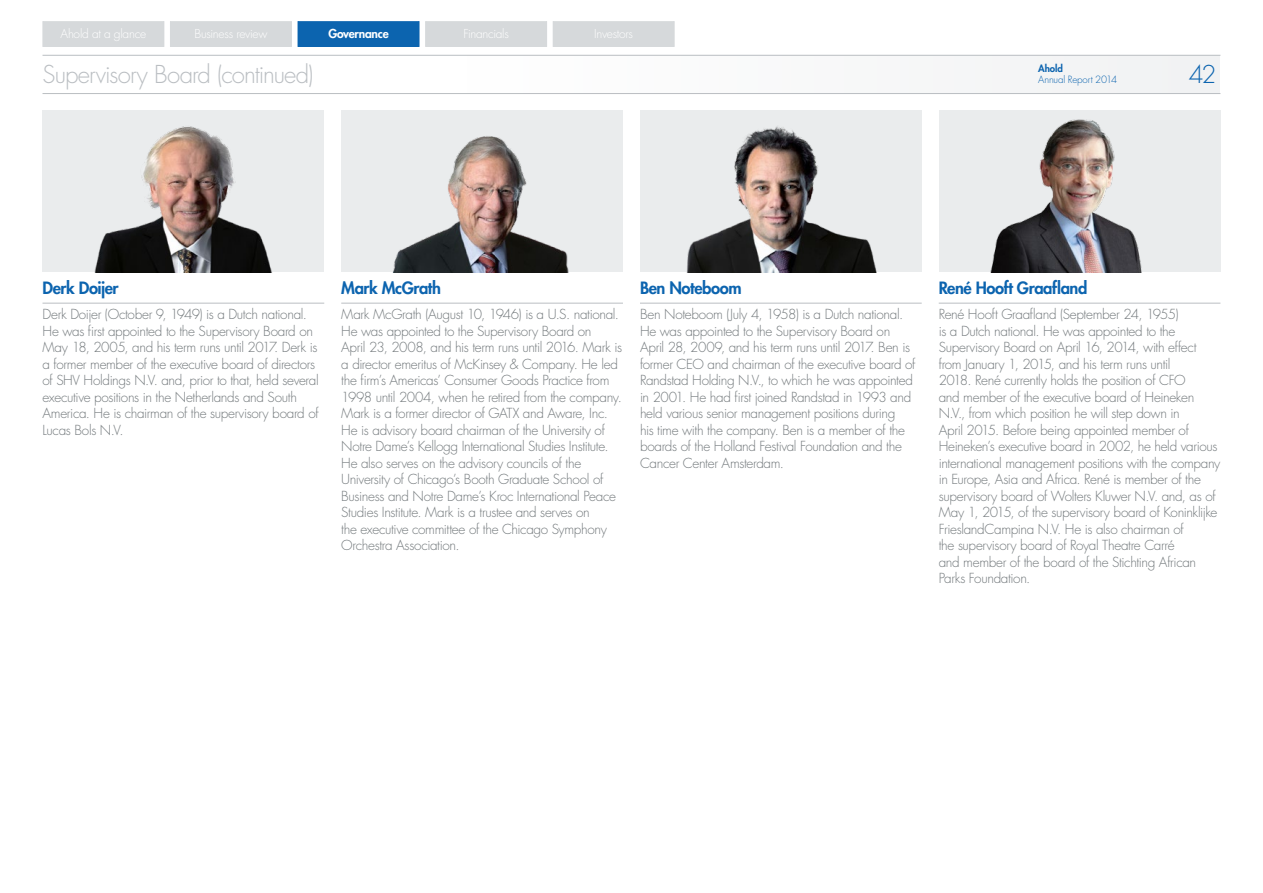
<style>
.page{position:relative;width:1263px;height:893px;background:#fff}
.page>*{position:absolute;margin:0;border:0;box-sizing:border-box;transform-origin:0 0}
.t1{font:300 24px "Futura Std";letter-spacing:-.035em;color:#babec2}
.t2{font:300 24px "Futura Std";color:#0c64af}
.t3{font:800 16.5px "Futura Std";letter-spacing:-.025em;color:#0c64af}
.t4{font:300 13.5px/16.5px "Futura Std";letter-spacing:-.025em;color:#73797c}
.t5{font:300 12px "Futura Std";letter-spacing:-.025em;color:#fff}
.t6{font:800 12px "Futura Std";letter-spacing:-.02em;color:#fff}
.t7{font:300 9.75px "Futura Std";letter-spacing:-.02em;color:#0c64af}
.t8{font:800 9.75px "Futura Std";letter-spacing:-.01em;color:#0c64af}
</style>
<div class="page">
<div style="left:463px;top:55px;width:757px;height:39px;background:#f8f8f9"></div>
<div style="left:170px;top:22px;width:121px;height:24px;background:#d6d9db"></div>
<div style="left:170px;top:21px;width:122px;height:26px;border:1px solid #d6d9db"></div>
<div style="left:426px;top:22px;width:121px;height:24px;background:#d6d9db"></div>
<div style="left:425px;top:21px;width:122px;height:26px;border:1px solid #d6d9db"></div>
<div style="left:553px;top:22px;width:121px;height:24px;background:#d6d9db"></div>
<div style="left:553px;top:21px;width:121px;height:26px;border:1px solid #d6d9db"></div>
<hr style="left:43px;top:55px;width:1177px;height:1px;background:#babec2">
<hr style="left:43px;top:93px;width:1177px;height:1px;background:#babec2">
<div style="left:298px;top:22px;width:121px;height:24px;background:#0c64af"></div>
<div style="left:298px;top:21px;width:121px;height:26px;border:1px solid #0c64af"></div>
<div style="left:43px;top:22px;width:121px;height:24px;background:#d6d9db"></div>
<div style="left:43px;top:21px;width:121px;height:26px;border:1px solid #d6d9db"></div>
<hr style="left:43px;top:303px;width:281px;height:1px;background:#babec2">
<hr style="left:341px;top:303px;width:282px;height:1px;background:#babec2">
<hr style="left:640px;top:303px;width:282px;height:1px;background:#babec2">
<hr style="left:939px;top:303px;width:281px;height:1px;background:#babec2">
<div style="left:341px;top:111px;width:282px;height:161px;background:#eaeced"></div>
<img style="left:393px;top:136px;width:176px;height:136px">
<div style="left:640px;top:111px;width:282px;height:161px;background:#eaeced"></div>
<img style="left:687px;top:126px;width:190px;height:146px">
<div style="left:939px;top:111px;width:281px;height:161px;background:#eaeced"></div>
<img style="left:990px;top:119px;width:152px;height:153px">
<div style="left:43px;top:111px;width:281px;height:161px;background:#eaeced"></div>
<img style="left:94px;top:126px;width:178px;height:146px">
<p class="t5" style="left:60px;top:26px;width:87px">Ahold at a glance</p>
<p class="t5" style="left:195px;top:26px;width:74px">Business review</p>
<p class="t6" style="left:328px;top:26px;width:62px">Governance</p>
<p class="t5" style="left:463px;top:26px;width:47px">Financials</p>
<p class="t5" style="left:594px;top:26px;width:40px">Investors</p>
<h1 class="t1" style="left:43px;top:60px;width:272px">Supervisory Board (continued)</h1>
<p class="t8" style="left:1038px;top:63px;width:26px">Ahold</p>
<p class="t7" style="left:1038px;top:73px;width:80px">Annual Report 2014</p>
<h1 class="t2" style="left:1189px;top:60px;width:29px">42</h1>
<p class="t3" style="left:43px;top:278px;width:78px">Derk Doijer</p>
<p class="t4" style="left:43px;top:306px;width:278px">Derk Doijer (October 9, 1949) is a Dutch national.<br>He was first appointed to the Supervisory Board on May 18, 2005, and his term runs until 2017. Derk is a former member of the executive board of directors of SHV Holdings N.V. and, prior to that, held several executive positions in the Netherlands and South America. He is chairman of the supervisory board of Lucas Bols N.V.</p>
<p class="t3" style="left:341px;top:278px;width:101px">Mark McGrath</p>
<p class="t4" style="left:341px;top:306px;width:282px">Mark McGrath (August 10, 1946) is a U.S. national.<br>He was appointed to the Supervisory Board on<br>April 23, 2008, and his term runs until 2016. Mark is a director emeritus of McKinsey &amp; Company. He led the firm’s Americas’ Consumer Goods Practice from 1998 until 2004, when he retired from the company.<br>Mark is a former director of GATX and Aware, Inc.<br>He is advisory board chairman of the University of Notre Dame’s Kellogg International Studies Institute.<br>He also serves on the advisory councils of the University of Chicago’s Booth Graduate School of Business and Notre Dame’s Kroc International Peace Studies Institute. Mark is a trustee and serves on<br>the executive committee of the Chicago Symphony Orchestra Association.</p>
<p class="t3" style="left:640px;top:278px;width:103px">Ben Noteboom</p>
<p class="t4" style="left:640px;top:306px;width:277px">Ben Noteboom (July 4, 1958) is a Dutch national.<br>He was appointed to the Supervisory Board on April 28, 2009, and his term runs until 2017. Ben is former CEO and chairman of the executive board of Randstad Holding N.V., to which he was appointed in 2001. He had first joined Randstad in 1993 and held various senior management positions during<br>his time with the company. Ben is a member of the boards of the Holland Festival Foundation and the Cancer Center Amsterdam.</p>
<p class="t3" style="left:939px;top:278px;width:150px">René Hooft Graafland</p>
<p class="t4" style="left:939px;top:306px;width:283px">René Hooft Graafland (September 24, 1955)<br>is a Dutch national. He was appointed to the Supervisory Board on April 16, 2014, with effect from January 1, 2015, and his term runs until<br>2018. René currently holds the position of CFO<br>and member of the executive board of Heineken N.V., from which position he will step down in<br>April 2015. Before being appointed member of Heineken’s executive board in 2002, he held various international management positions with the company in Europe, Asia and Africa. René is member of the supervisory board of Wolters Kluwer N.V. and, as of May 1, 2015, of the supervisory board of Koninklijke FrieslandCampina N.V. He is also chairman of<br>the supervisory board of Royal Theatre Carré<br>and member of the board of the Stichting African Parks Foundation.</p>
</div>
